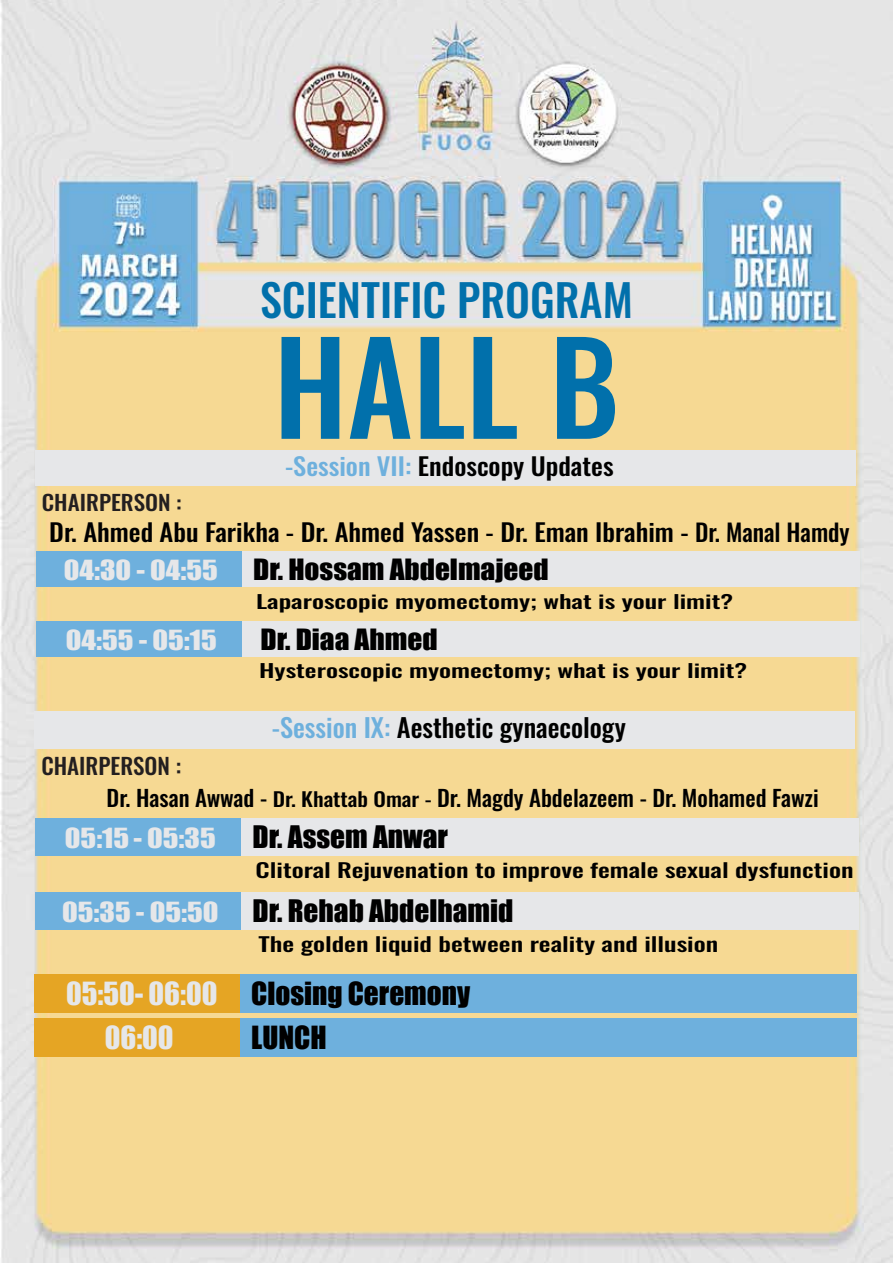
<style>
.page{position:relative;width:893px;height:1263px;background:#fff}
.page>*{position:absolute;margin:0;border:0;box-sizing:border-box;transform-origin:0 0}
.t1{font:500 125.7px "Oswald";color:#0170ab}
.t2{font:500 44.25px "Oswald";color:#0170ab}
.t3{font:29.25px/44.5px "Impact";color:#e6e7e9}
.t4{font:29.25px "Impact";color:#000}
.t5{font:28.5px "Impact";color:#000}
.t6{font:26.85px "Impact";color:#000;scale:1.09 1}
.t7{font:500 25.8px "Oswald";color:#000}
.t8{font:25.5px "Impact";color:#e6e7e9;scale:1.15 1}
.t9{font:500 24.3px "Oswald";color:#000;scale:1.09 1}
.t10{font:500 22.35px "Oswald";color:#000}
.t11{font:500 22.35px "Oswald";color:#231f20}
.t12{font:500 21.15px "Oswald";color:#231f20;scale:1.09 1}
.t13{font:500 19.5px "Oswald";color:#000;scale:1.35 1}
.t14{font:500 18.45px "Oswald";color:#000;scale:1.43 1}
.s1{color:#6eb0dd}
.s2{font-size:24px}
.s3{font-size:19.5px}
.s4{font-size:25.5px;color:#e6e7e9}
.s5{color:#000}
</style>
<div class="page">
<img style="left:0;top:4px;width:893px;height:1259px">
<div style="left:35px;top:711px;width:820px;height:37px;background:#e6e7e9"></div>
<div style="left:35px;top:818px;width:206px;height:37px;background:#6eb0dd"></div>
<div style="left:241px;top:818px;width:618px;height:37px;background:#e6e7e9"></div>
<div style="left:35px;top:892px;width:206px;height:37px;background:#6eb0dd"></div>
<div style="left:241px;top:892px;width:618px;height:37px;background:#e6e7e9"></div>
<div style="left:35px;top:450px;width:820px;height:36px;background:#e6e7e9"></div>
<div style="left:36px;top:551px;width:206px;height:36px;background:#6eb0dd"></div>
<div style="left:242px;top:551px;width:618px;height:36px;background:#e6e7e9"></div>
<div style="left:36px;top:621px;width:206px;height:36px;background:#6eb0dd"></div>
<div style="left:242px;top:621px;width:618px;height:36px;background:#e6e7e9"></div>
<div style="left:35px;top:974px;width:205px;height:38px;background:#e5a524"></div>
<div style="left:240px;top:974px;width:616px;height:38px;background:#6eb0dd"></div>
<div style="left:35px;top:1018px;width:205px;height:39px;background:#e5a524"></div>
<div style="left:240px;top:1018px;width:616px;height:39px;background:#6eb0dd"></div>
<p class="t12" style="left:42px;top:491px;width:130px">CHAIRPERSON :</p>
<h2 class="t2" style="left:260px;top:276px;width:374px">SCIENTIFIC PROGRAM</h2>
<h1 class="t1" style="left:274px;top:322px;width:347px">HALL B</h1>
<p class="t9" style="left:285px;top:453px;width:303px"><span class="s1">-Session VII:</span> Endoscopy Updates</p>
<p class="t9" style="left:49px;top:519px;width:736px">Dr. Ahmed Abu Farikha - Dr. Ahmed Yassen - Dr. Eman Ibrahim - <span class="s2">Dr. Manal Hamdy</span></p>
<h3 class="t8" style="left:64px;top:550px;width:135px">04:30 - 04:55</h3>
<h3 class="t6" style="left:253px;top:548px;width:273px">Dr. Hossam Abdelmajeed</h3>
<p class="t14" style="left:256px;top:591px;width:335px">Laparoscopic myomectomy; what is your limit?</p>
<h3 class="t8" style="left:66px;top:620px;width:133px">04:55 - 05:15</h3>
<h3 class="t6" style="left:260px;top:618px;width:164px">Dr. Diaa Ahmed</h3>
<p class="t14" style="left:259px;top:661px;width:343px">Hysteroscopic myomectomy; what is your limit?</p>
<p class="t11" style="left:41px;top:754px;width:141px">CHAIRPERSON :</p>
<h3 class="t7" style="left:272px;top:714px;width:356px"><span class="s1">-Session IX:</span> Aesthetic gynaecology</h3>
<p class="t10" style="left:107px;top:787px;width:714px">Dr. Hasan Awwad - <span class="s3">Dr. Khattab Omar -</span> Dr. Magdy Abdelazeem - Dr. Mohamed Fawzi</p>
<h3 class="t8" style="left:65px;top:818px;width:133px">05:15 - 05:35</h3>
<h3 class="t5" style="left:253px;top:815px;width:197px">Dr. Assem Anwar</h3>
<p class="t13" style="left:256px;top:860px;width:444px">Clitoral Rejuvenation to improve female sexual dysfunction</p>
<h3 class="t5" style="left:62px;top:888px;width:453px"><span class="s4">05:35 - 05:50</span> Dr. Rehab Abdelhamid</h3>
<p class="t13" style="left:259px;top:934px;width:342px">The golden liquid between reality and illusion</p>
<h3 class="t3" style="left:105px;top:970px;width:367px;text-indent:-39px">05:50- 06:00 <span class="s5">Closing Ceremony<br></span>06:00</h3>
<h3 class="t4" style="left:251px;top:1015px;width:77px">LUNCH</h3>
</div>
